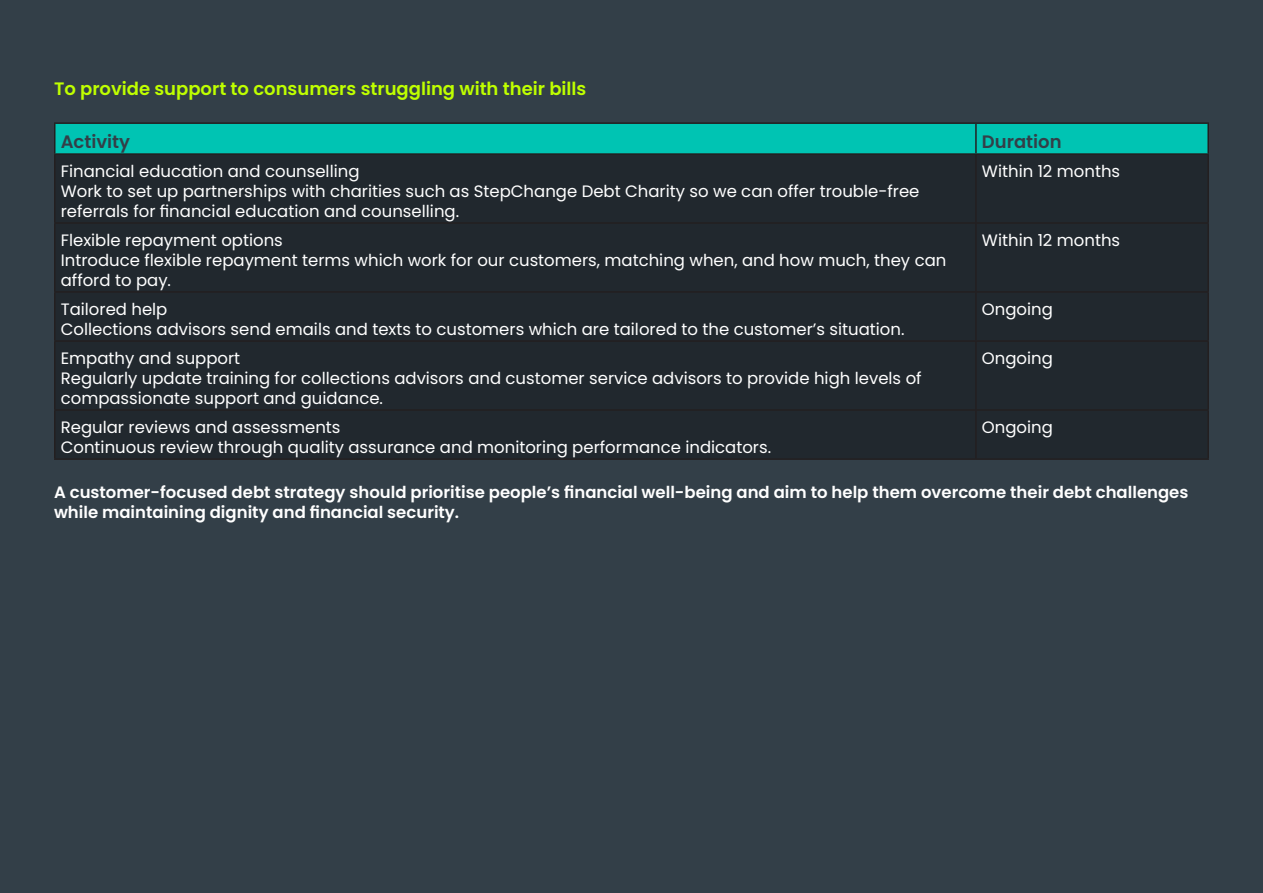
<style>
.page{position:relative;width:1263px;height:893px;background:#333f48}
.page>*{position:absolute;margin:0;border:0;box-sizing:border-box;transform-origin:0 0}
.t1{font:600 18px "Poppins";color:#bfff00}
.t2{font:600 18px "Poppins";color:#333f48}
.t3{font:16.5px/19.8px "Poppins";color:#fff}
.t4{font:600 16.5px/19.8px "Poppins";color:#fff}
</style>
<div class="page">
<div style="left:56px;top:124px;width:1151px;height:29px;background:#00c4b3"></div>
<div style="left:56px;top:155px;width:1151px;height:303px;background:#21282e"></div>
<hr style="left:54px;top:122px;width:922px;height:2px;background:#231f20">
<hr style="left:54px;top:124px;width:2px;height:29px;background:#231f20">
<hr style="left:976px;top:122px;width:233px;height:2px;background:#231f20">
<hr style="left:975px;top:124px;width:2px;height:29px;background:#231f20">
<hr style="left:1207px;top:124px;width:2px;height:29px;background:#231f20">
<hr style="left:54px;top:153px;width:922px;height:2px;background:#231f20">
<hr style="left:54px;top:155px;width:2px;height:67px;background:#231f20">
<hr style="left:976px;top:153px;width:233px;height:2px;background:#231f20">
<hr style="left:975px;top:155px;width:2px;height:67px;background:#231f20">
<hr style="left:1207px;top:155px;width:2px;height:67px;background:#231f20">
<hr style="left:54px;top:222px;width:922px;height:2px;background:#231f20">
<hr style="left:54px;top:224px;width:2px;height:67px;background:#231f20">
<hr style="left:976px;top:222px;width:233px;height:2px;background:#231f20">
<hr style="left:975px;top:224px;width:2px;height:67px;background:#231f20">
<hr style="left:1207px;top:224px;width:2px;height:67px;background:#231f20">
<hr style="left:54px;top:291px;width:922px;height:2px;background:#231f20">
<hr style="left:54px;top:293px;width:2px;height:47px;background:#231f20">
<hr style="left:976px;top:291px;width:233px;height:2px;background:#231f20">
<hr style="left:975px;top:293px;width:2px;height:47px;background:#231f20">
<hr style="left:1207px;top:293px;width:2px;height:47px;background:#231f20">
<hr style="left:54px;top:340px;width:922px;height:2px;background:#231f20">
<hr style="left:54px;top:342px;width:2px;height:67px;background:#231f20">
<hr style="left:976px;top:340px;width:233px;height:2px;background:#231f20">
<hr style="left:975px;top:342px;width:2px;height:67px;background:#231f20">
<hr style="left:1207px;top:342px;width:2px;height:67px;background:#231f20">
<hr style="left:54px;top:409px;width:922px;height:2px;background:#231f20">
<hr style="left:54px;top:411px;width:2px;height:47px;background:#231f20">
<hr style="left:976px;top:409px;width:233px;height:2px;background:#231f20">
<hr style="left:975px;top:411px;width:2px;height:47px;background:#231f20">
<hr style="left:1207px;top:411px;width:2px;height:47px;background:#231f20">
<hr style="left:54px;top:458px;width:922px;height:2px;background:#231f20">
<hr style="left:976px;top:458px;width:233px;height:2px;background:#231f20">
<p class="t1" style="left:54px;top:78px;width:534px">To provide support to consumers struggling with their bills</p>
<p class="t2" style="left:61px;top:131px;width:71px">Activity</p>
<p class="t2" style="left:982px;top:131px;width:81px">Duration</p>
<p class="t3" style="left:61px;top:162px;width:300px">Financial education and counselling</p>
<p class="t3" style="left:61px;top:182px;width:860px">Work to set up partnerships with charities such as StepChange Debt Charity so we can offer trouble-free</p>
<p class="t3" style="left:61px;top:201px;width:400px">referrals for financial education and counselling.</p>
<p class="t3" style="left:982px;top:162px;width:140px">Within 12 months</p>
<p class="t3" style="left:61px;top:231px;width:224px">Flexible repayment options</p>
<p class="t3" style="left:61px;top:251px;width:887px">Introduce flexible repayment terms which work for our customers, matching when, and how much, they can afford to pay.</p>
<p class="t3" style="left:61px;top:300px;width:108px">Tailored help</p>
<p class="t3" style="left:61px;top:319px;width:845px">Collections advisors send emails and texts to customers which are tailored to the customer’s situation.</p>
<p class="t3" style="left:61px;top:349px;width:181px">Empathy and support</p>
<p class="t3" style="left:61px;top:369px;width:862px">Regularly update training for collections advisors and customer service advisors to provide high levels of compassionate support and guidance.</p>
<p class="t3" style="left:61px;top:418px;width:281px">Regular reviews and assessments</p>
<p class="t3" style="left:61px;top:437px;width:712px">Continuous review through quality assurance and monitoring performance indicators.</p>
<p class="t3" style="left:982px;top:231px;width:140px">Within 12 months</p>
<p class="t3" style="left:982px;top:300px;width:73px">Ongoing</p>
<p class="t3" style="left:982px;top:349px;width:73px">Ongoing</p>
<p class="t3" style="left:982px;top:418px;width:73px">Ongoing</p>
<p class="t4" style="left:54px;top:482px;width:1136px">A customer-focused debt strategy should prioritise people’s financial well-being and aim to help them overcome their debt challenges while maintaining dignity and financial security.</p>
</div>
